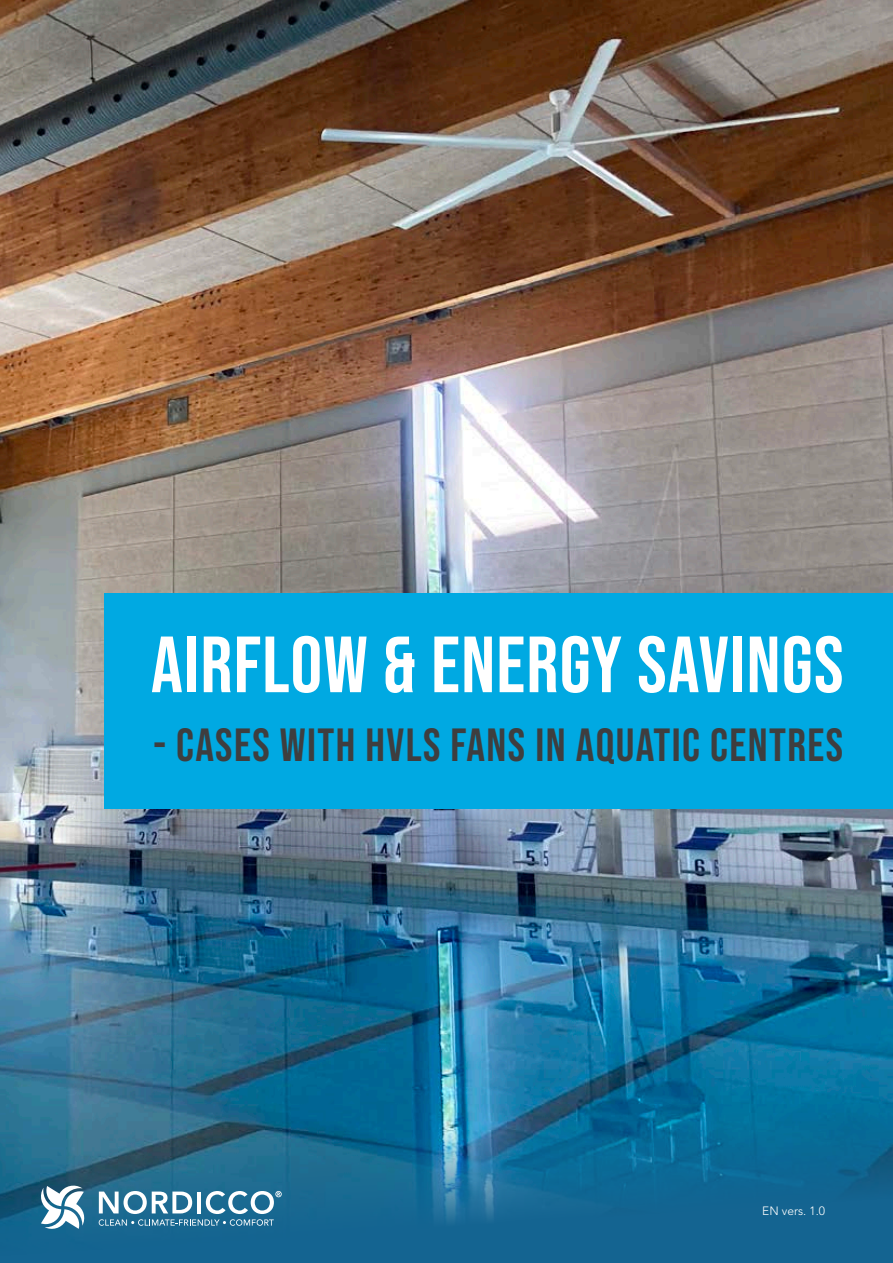
<style>
.page{position:relative;width:893px;height:1263px;background:#fff}
.page>*{position:absolute;margin:0;border:0;box-sizing:border-box;transform-origin:0 0}
.t1{font:79.5px "Bebas Neue";letter-spacing:.015em;color:#fff}
.t2{font:46.5px "Bebas Neue";letter-spacing:.03em;color:#3e3e3f}
.t3{font:300 12px "Avenir LT Std";color:#fff}
</style>
<div class="page">
<img style="left:0;top:0;width:893px;height:1064px">
<div style="left:104px;top:593px;width:789px;height:216px;background:#00a9e2"></div>
<svg style="left:0;top:1064px;width:893px;height:199px"></svg>
<svg style="left:40px;top:1183px;width:46px;height:48px"></svg>
<svg style="left:99px;top:1191px;width:183px;height:35px"></svg>
<h1 class="t1" style="left:151px;top:620px;width:694px">AIRFLOW &amp; ENERGY SAVINGS</h1>
<p class="t2" style="left:153px;top:718px;width:691px">- CASES WITH HVLS FANS IN AQUATIC CENTRES</p>
<p class="t3" style="left:762px;top:1203px;width:64px">EN vers. 1.0</p>
</div>
